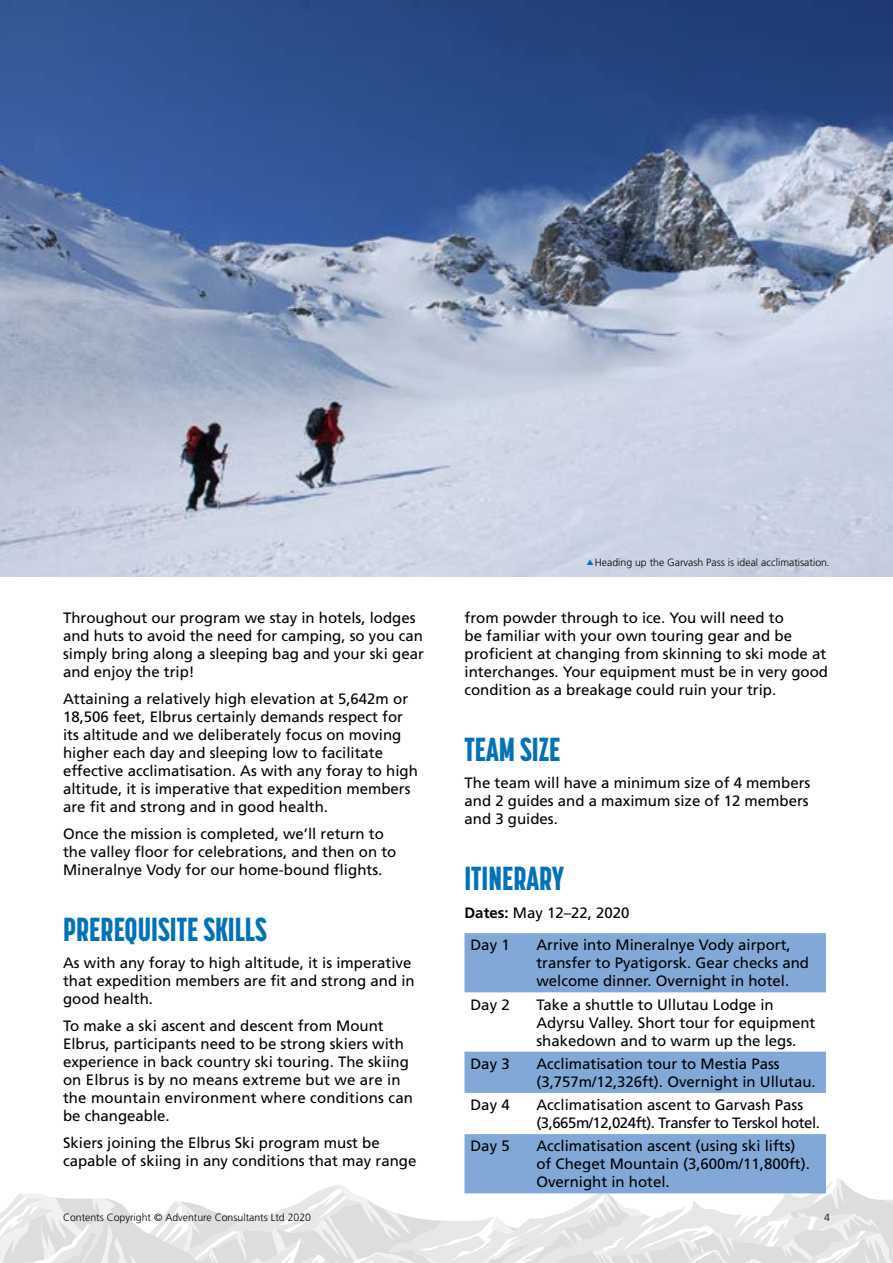
<style>
.page{position:relative;width:893px;height:1263px;background:#fff}
.page>*{position:absolute;margin:0;border:0;box-sizing:border-box;transform-origin:0 0}
.t1{font:800 33px "Korolev Compressed";color:#0072b9}
.t2{font:15px/18px "Frutiger LT Std";color:#000}
.t3{font:300 10.5px "Frutiger LT Std";color:#000}
.s1{font-style:italic}
.s2{font-weight:700}
</style>
<div class="page">
<svg style="left:0;top:1178px;width:893px;height:85px"></svg>
<svg style="left:464px;top:933px;width:362px;height:260px;fill:#82a8d7"></svg>
<img style="left:0;top:0;width:893px;height:576px">
<svg style="left:611px;top:397px;width:7px;height:6px"></svg>
<svg style="left:587px;top:559px;width:6px;height:6px"></svg>
<p class="t2" style="left:63px;top:609px;width:362px">Throughout our program we stay in hotels, lodges and huts to avoid the need for camping, so you can simply bring along a sleeping bag and your ski gear and enjoy the trip!</p>
<p class="t2" style="left:63px;top:690px;width:356px">Attaining a relatively high elevation at 5,642m or 18,506 feet, Elbrus certainly demands respect for its altitude and we deliberately focus on moving higher each day and sleeping low to facilitate effective acclimatisation. As with any foray to high altitude, it is imperative that expedition members are fit and strong and in good health.</p>
<p class="t2" style="left:63px;top:825px;width:335px">Once the mission is completed, we’ll return to the valley floor for celebrations, and then on to<br>Mineralnye Vody for our home-bound flights.</p>
<h1 class="t1" style="left:63px;top:910px;width:205px">PREREQUISITE SKILLS</h1>
<p class="t2" style="left:63px;top:954px;width:353px">As with any foray to high altitude, it is imperative that expedition members are fit and strong and in good health.</p>
<p class="t2" style="left:63px;top:1017px;width:351px">To make a ski ascent and descent from Mount Elbrus, participants need to be strong skiers with experience in back country ski touring. The skiing on Elbrus is by no means extreme but we are in the mountain environment where conditions can be changeable.</p>
<p class="t2" style="left:63px;top:1134px;width:355px">Skiers joining the Elbrus Ski program must be capable of skiing in any conditions that may range</p>
<p class="t3" style="left:595px;top:557px;width:237px">Heading up the Garvash Pass is ideal acclimatisation<span class="s1">.</span></p>
<p class="t2" style="left:464px;top:609px;width:365px">from powder through to ice. You will need to<br>be familiar with your own touring gear and be proficient at changing from skinning to ski mode at interchanges. Your equipment must be in very good condition as a breakage could ruin your trip.</p>
<h1 class="t1" style="left:464px;top:730px;width:97px">TEAM SIZE</h1>
<p class="t2" style="left:464px;top:774px;width:347px;text-align:justify">The team will have a minimum size of 4 members and 2 guides and a maximum size of 12 members and 3 guides.</p>
<h1 class="t1" style="left:464px;top:859px;width:101px">ITINERARY</h1>
<p class="t2" style="left:470px;top:897px;width:161px;line-height:32.2px;text-indent:-6px"><span class="s2">Dates:</span> May 12–22, 2020<br>Day 1</p>
<p class="t2" style="left:536px;top:936px;width:274px">Arrive into Mineralnye Vody airport, transfer to Pyatigorsk. Gear checks and welcome dinner. Overnight in hotel.</p>
<p class="t2" style="left:470px;top:995px;width:41px">Day 2</p>
<p class="t2" style="left:536px;top:995px;width:281px">Take a shuttle to Ullutau Lodge in<br>Adyrsu Valley. Short tour for equipment shakedown and to warm up the legs.</p>
<p class="t2" style="left:470px;top:1055px;width:41px">Day 3</p>
<p class="t2" style="left:536px;top:1055px;width:281px">Acclimatisation tour to Mestia Pass (3,757m/12,326ft). Overnight in Ullutau.</p>
<p class="t2" style="left:470px;top:1096px;width:41px">Day 4</p>
<p class="t2" style="left:536px;top:1096px;width:285px">Acclimatisation ascent to Garvash Pass (3,665m/12,024ft). Transfer to Terskol hotel.</p>
<p class="t2" style="left:470px;top:1137px;width:41px">Day 5</p>
<p class="t2" style="left:536px;top:1137px;width:275px">Acclimatisation ascent (using ski lifts) of Cheget Mountain (3,600m/11,800ft).<br>Overnight in hotel.</p>
<p class="t3" style="left:63px;top:1211px;width:250px">Contents Copyright © Adventure Consultants Ltd 2020</p>
<p class="t3" style="left:824px;top:1211px;width:7px">4</p>
</div>
